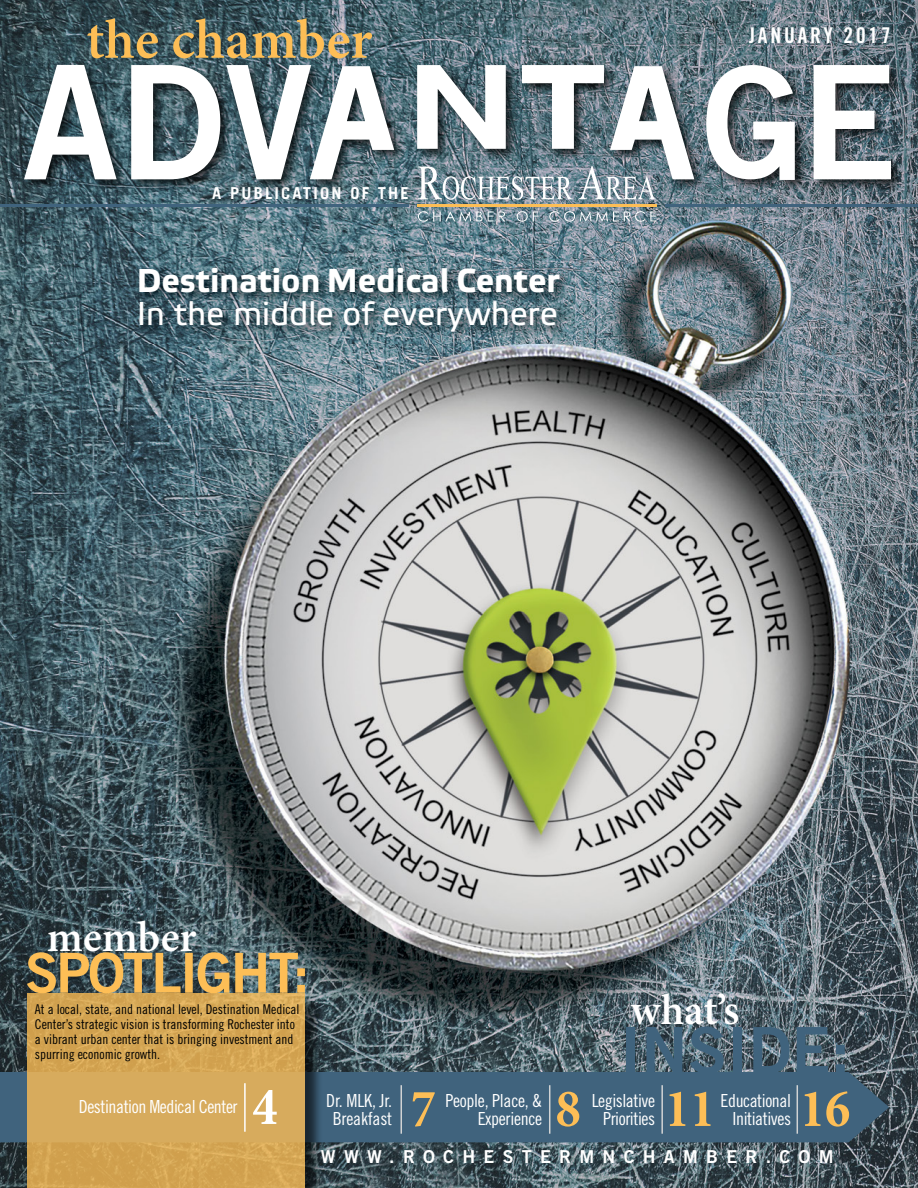
<style>
.page{position:relative;width:918px;height:1188px;background:#fff}
.page>*{position:absolute;margin:0;border:0;box-sizing:border-box;transform-origin:0 0}
.t1{font:158.25px "Trade Gothic LT Std Bd 2";color:#fff}
.t2{font:64.35px "Trade Gothic LT Std Bd 2";color:#40637d}
.t3{font:600 55.95px "Minion Pro";color:#fdbe56}
.t4{font:700 condensed 54px "Minion Pro";color:#fdbe56}
.t5{font:700 condensed 54px "Minion Pro";color:#fff}
.t6{font:600 43.35px "Minion Pro";color:#fff}
.t7{font:700 33px "Etelka Text";color:#fff}
.t8{font:33px "Etelka Text";color:#fff}
.t9{font:21.75px "Trade Gothic LT Std Bd Cn 20";letter-spacing:.13em;color:#fff}
.t10{font:18px/18px "Trade Gothic LT Std Cn 18";letter-spacing:-.025em;color:#fff;text-align:right}
.t11{font:17.85px "Trade Gothic LT Std Bd 2";letter-spacing:.465em;color:#fff}
.t12{font:700 16.5px "Trade Gothic LT Std";letter-spacing:.13em;color:#fff}
.t13{font:13.5px/15px "Trade Gothic LT Std Cn 18";color:#000}
</style>
<div class="page">
<img style="left:0;top:0;width:918px;height:1188px">
<img style="left:136px;top:264px;width:437px;height:80px">
<div style="left:0;top:1072px;width:889px;height:70px;background:#40637d"></div>
<div style="left:30px;top:995px;width:293px;height:193px;background:#000;opacity:.75"></div>
<div style="left:27px;top:993px;width:278px;height:195px;background:linear-gradient(to right,#d4a655,#d7aa59)"></div>
<svg style="left:27px;top:952px;width:278px;height:41px;background:#928259"></svg>
<hr style="left:417px;top:204px;width:240px;height:2px;background:#fdbe56">
<svg style="left:418px;top:211px;width:87px;height:11px"></svg>
<svg style="left:517px;top:211px;width:21px;height:11px"></svg>
<svg style="left:549px;top:211px;width:107px;height:11px"></svg>
<hr style="left:0;top:204px;width:409px;height:3px;background:#40637d">
<hr style="left:665px;top:204px;width:253px;height:3px;background:#40637d">
<hr style="left:244px;top:1083px;width:2px;height:49px;background:#fff">
<div style="left:22px;top:62px;width:882px;height:131px;background:#000;opacity:.75"></div>
<svg style="left:131px;top:65px;width:89px;height:114px"></svg>
<svg style="left:814px;top:65px;width:77px;height:114px"></svg>
<svg style="left:226px;top:65px;width:168px;height:114px"></svg>
<svg style="left:706px;top:65px;width:89px;height:115px"></svg>
<svg style="left:417px;top:65px;width:277px;height:135px"></svg>
<hr style="left:797px;top:1085px;width:1px;height:49px;background:#d1d3d4">
<hr style="left:661px;top:1085px;width:2px;height:49px;background:#d1d3d4">
<hr style="left:549px;top:1085px;width:1px;height:49px;background:#d1d3d4">
<hr style="left:401px;top:1085px;width:1px;height:49px;background:#d1d3d4">
<h3 class="t3" style="left:86px;top:1px;width:288px">the chamber</h3>
<h3 class="t9" style="left:749px;top:22px;width:143px">JANUARY 2017</h3>
<h1 class="t1" style="left:22px;top:25px;width:98px">A</h1>
<p class="t12" style="left:212px;top:183px;width:198px">A PUBLICATION OF THE</p>
<h3 class="t7" style="left:137px;top:259px;width:424px">Destination Medical Center</h3>
<h3 class="t8" style="left:137px;top:293px;width:423px">In the middle of everywhere</h3>
<h3 class="t6" style="left:47px;top:907px;width:151px">member</h3>
<p class="t13" style="left:35px;top:1001px;width:266px">At a local, state, and national level, Destination Medical Center’s strategic vision is transforming Rochester into a vibrant urban center that is bringing investment and spurring economic growth.</p>
<h3 class="t10" style="left:79px;top:1097px;width:160px">Destination Medical Center</h3>
<h3 class="t5" style="left:252px;top:1070px;width:27px">4</h3>
<h3 class="t6" style="left:631px;top:981px;width:110px">what’s</h3>
<h2 class="t2" style="left:620px;top:1011px;width:232px">INSIDE:</h2>
<h3 class="t4" style="left:411px;top:1072px;width:27px">7</h3>
<h3 class="t4" style="left:556px;top:1072px;width:27px">8</h3>
<h3 class="t10" style="left:445px;top:1091px;width:98px">People, Place, &amp;<br>Experience</h3>
<h3 class="t4" style="left:665px;top:1072px;width:52px">11</h3>
<h3 class="t10" style="left:326px;top:1091px;width:68px;text-align:center">Dr. MLK, Jr.<br>Breakfast</h3>
<h3 class="t10" style="left:592px;top:1092px;width:65px">Legislative<br>Priorities</h3>
<h3 class="t10" style="left:721px;top:1091px;width:72px">Educational</h3>
<h3 class="t10" style="left:733px;top:1109px;width:60px">Initiatives</h3>
<h3 class="t4" style="left:800px;top:1072px;width:52px">16</h3>
<h3 class="t11" style="left:321px;top:1145px;width:514px">WWW.ROCHESTERMNCHAMBER.COM</h3>
</div>
